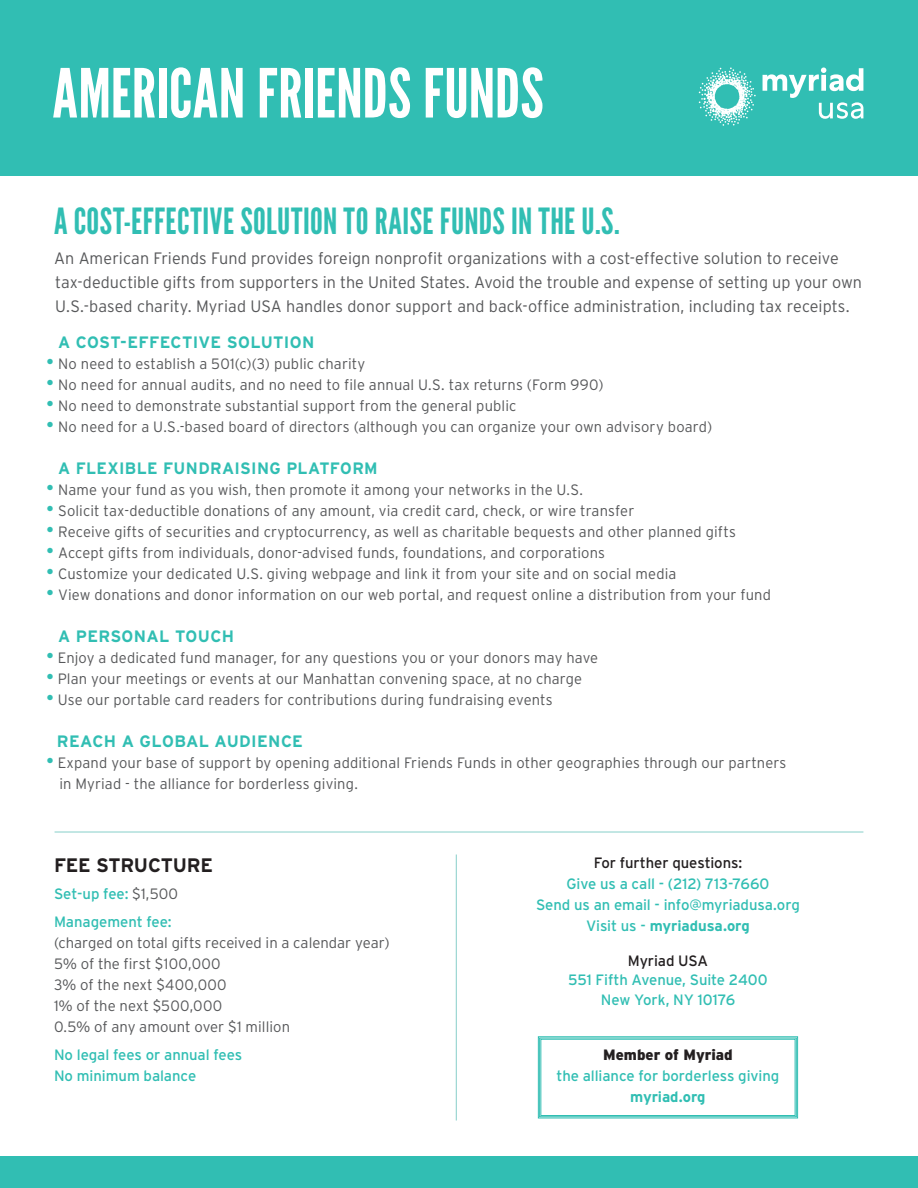
<style>
.page{position:relative;width:918px;height:1188px;background:#fff}
.page>*{position:absolute;margin:0;border:0;box-sizing:border-box;transform-origin:0 0}
.t1{font:67.5px "League Gothic";letter-spacing:.005em;color:#fff}
.t2{font:36px "League Gothic";letter-spacing:.015em;color:#31beb3}
.t3{font:700 19.5px "Interstate";letter-spacing:-.015em;color:#231f20}
.t4{font:300 16.5px/24px "Interstate";color:#57585a}
.t5{font:700 16.5px "Interstate";letter-spacing:.02em;color:#31beb3}
.t6{font:300 15px/21px "Interstate";letter-spacing:.01em;color:#57585a}
.t7{font:15px/21px "Interstate";letter-spacing:-.005em;color:#31beb3;text-align:center}
.t8{font:15px "Interstate";letter-spacing:-.005em;color:#231f20}
.t9{font:900 15px "Interstate";color:#231f20}
.t10{font:700 15px "Interstate";letter-spacing:-.005em;color:#31beb3}
.s1{font-weight:700;color:#31beb3}
.s2{font-weight:300;color:#57585a}
.s3{font-weight:700}
</style>
<div class="page">
<div style="left:0;top:0;width:918px;height:176px;background:#31beb3"></div>
<div style="left:0;top:1156px;width:918px;height:32px;background:#31beb3"></div>
<hr style="left:55px;top:831px;width:808px;height:2px;background:#94d4cf">
<hr style="left:456px;top:855px;width:1px;height:266px;background:#94d4cf">
<svg style="left:538px;top:1036px;width:260px;height:83px"></svg>
<div style="left:539px;top:1038px;width:258px;height:79px;border:1px solid #31beb3"></div>
<div style="left:541px;top:1039px;width:254px;height:77px;border:1px solid #31beb3"></div>
<svg style="left:699px;top:68px;width:164px;height:58px"></svg>
<h1 class="t1" style="left:52px;top:53px;width:493px">AMERICAN FRIENDS FUNDS</h1>
<h2 class="t2" style="left:54px;top:200px;width:567px">A COST-EFFECTIVE SOLUTION TO RAISE FUNDS IN THE U.S.</h2>
<p class="t4" style="left:54px;top:246px;width:809px">An American Friends Fund provides foreign nonprofit organizations with a cost-effective solution to receive tax-deductible gifts from supporters in the United States. Avoid the trouble and expense of setting up your own<br>U.S.-based charity. Myriad USA handles donor support and back-office administration, including tax receipts.</p>
<p class="t5" style="left:58px;top:333px;width:258px">A COST-EFFECTIVE SOLUTION</p>
<p class="t6" style="left:46px;top:353px;width:321px"><span class="s1">•</span> No need to establish a 501(c)(3) public charity</p>
<p class="t6" style="left:46px;top:374px;width:559px"><span class="s1">•</span> No need for annual audits, and no need to file annual U.S. tax returns (Form 990)</p>
<p class="t6" style="left:46px;top:395px;width:472px"><span class="s1">•</span> No need to demonstrate substantial support from the general public</p>
<p class="t6" style="left:46px;top:416px;width:667px"><span class="s1">•</span> No need for a U.S.-based board of directors (although you can organize your own advisory board)</p>
<p class="t5" style="left:58px;top:459px;width:321px">A FLEXIBLE FUNDRAISING PLATFORM</p>
<p class="t6" style="left:46px;top:479px;width:538px"><span class="s1">•</span> Name your fund as you wish, then promote it among your networks in the U.S.</p>
<p class="t6" style="left:46px;top:500px;width:589px"><span class="s1">•</span> Solicit tax-deductible donations of any amount, via credit card, check, or wire transfer</p>
<p class="t6" style="left:46px;top:521px;width:691px"><span class="s1">•</span> Receive gifts of securities and cryptocurrency, as well as charitable bequests and other planned gifts</p>
<p class="t6" style="left:46px;top:542px;width:560px"><span class="s1">•</span> Accept gifts from individuals, donor-advised funds, foundations, and corporations</p>
<p class="t6" style="left:46px;top:563px;width:631px"><span class="s1">•</span> Customize your dedicated U.S. giving webpage and link it from your site and on social media</p>
<p class="t6" style="left:46px;top:584px;width:726px"><span class="s1">•</span> View donations and donor information on our web portal, and request online a distribution from your fund</p>
<p class="t5" style="left:58px;top:627px;width:177px">A PERSONAL TOUCH</p>
<p class="t6" style="left:46px;top:647px;width:553px"><span class="s1">•</span> Enjoy a dedicated fund manager, for any questions you or your donors may have</p>
<p class="t6" style="left:46px;top:668px;width:537px"><span class="s1">•</span> Plan your meetings or events at our Manhattan convening space, at no charge</p>
<p class="t6" style="left:46px;top:689px;width:508px"><span class="s1">•</span> Use our portable card readers for contributions during fundraising events</p>
<p class="t5" style="left:57px;top:732px;width:248px">REACH A GLOBAL AUDIENCE</p>
<p class="t6" style="left:59px;top:752px;width:729px;text-indent:-13px"><span class="s1">•</span> Expand your base of support by opening additional Friends Funds in other geographies through our partners in Myriad - the alliance for borderless giving.</p>
<h3 class="t3" style="left:54px;top:854px;width:161px">FEE STRUCTURE</h3>
<p class="t7" style="left:54px;top:880px;width:126px;line-height:27.8px;text-align:left">Set-up fee: <span class="s2">$1,500<br></span>Management fee:</p>
<p class="t6" style="left:54px;top:932px;width:337px">(charged on total gifts received in a calendar year)<br>5% of the first $100,000<br>3% of the next $400,000<br>1% of the next $500,000<br>0.5% of any amount over $1 million</p>
<p class="t7" style="left:54px;top:1044px;width:190px;text-align:left">No legal fees or annual fees<br>No minimum balance</p>
<p class="t8" style="left:594px;top:854px;width:150px">For further questions:</p>
<p class="t7" style="left:536px;top:873px;width:265px">Give us a call - (212) 713-7660<br>Send us an email - info@myriadusa.org<br>Visit us - <span class="s3">myriadusa.org</span></p>
<p class="t8" style="left:628px;top:952px;width:82px">Myriad USA</p>
<p class="t7" style="left:568px;top:970px;width:201px;line-height:19.5px">551 Fifth Avenue, Suite 2400<br>New York, NY 10176</p>
<p class="t9" style="left:603px;top:1046px;width:131px">Member of Myriad</p>
<p class="t7" style="left:557px;top:1065px;width:224px">the alliance for borderless giving</p>
<p class="t10" style="left:630px;top:1088px;width:77px">myriad.org</p>
</div>
